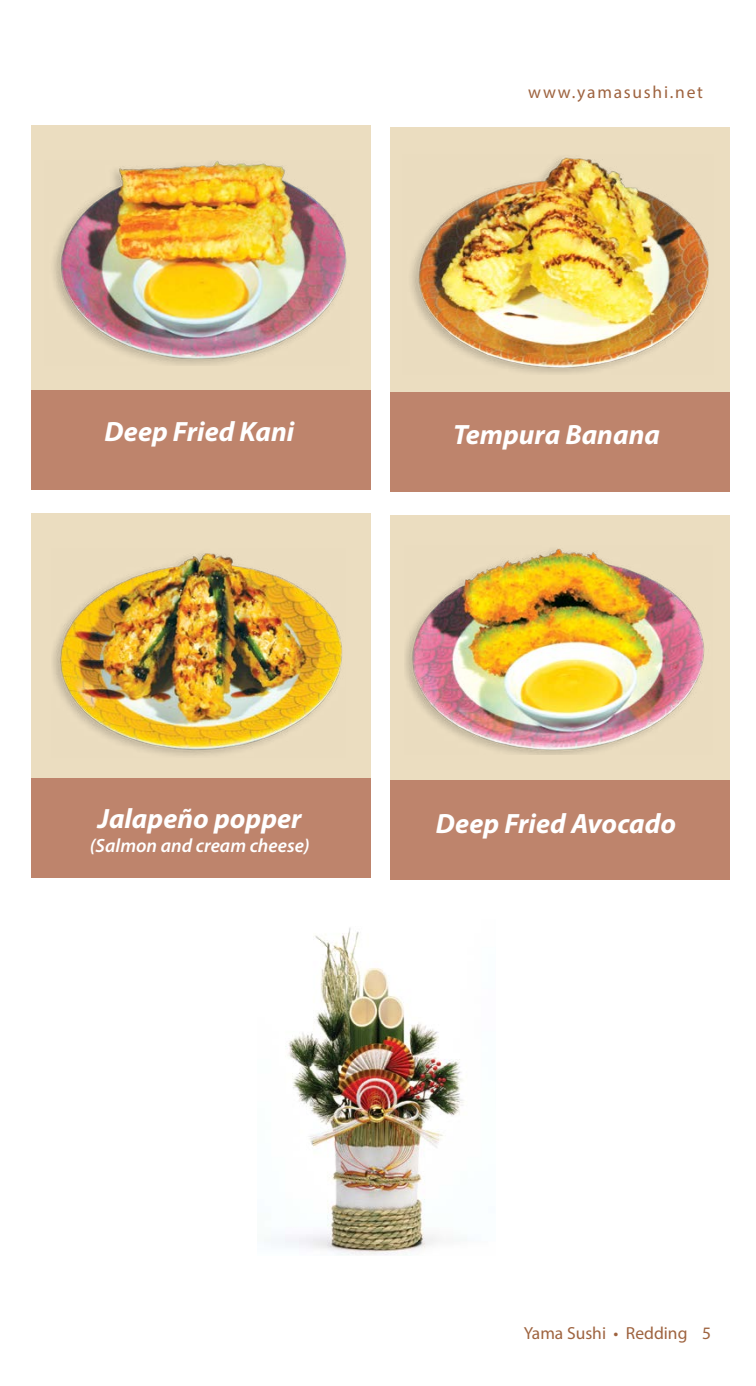
<style>
.page{position:relative;width:756px;height:1386px;background:#fff}
.page>*{position:absolute;margin:0;border:0;box-sizing:border-box;transform-origin:0 0}
.t1{font:italic 700 28px "Myriad Pro";color:#fff}
.t2{font:italic 600 19.25px "Myriad Pro";color:#fff}
.t3{font:17.5px "Myriad Pro";letter-spacing:.005em;color:#9e633f}
.t4{font:17.5px "Myriad Pro";letter-spacing:.1em;color:#9e633f}
</style>
<div class="page">
<div style="left:31px;top:125px;width:340px;height:279px;background:#ebddc0"></div>
<div style="left:31px;top:390px;width:340px;height:99px;background:#be846c"></div>
<div style="left:31px;top:513px;width:340px;height:279px;background:#ebddc0"></div>
<div style="left:31px;top:778px;width:340px;height:100px;background:#be846c"></div>
<div style="left:391px;top:127px;width:339px;height:278px;background:#ebddc0"></div>
<div style="left:391px;top:392px;width:339px;height:99px;background:#be846c"></div>
<div style="left:391px;top:515px;width:339px;height:279px;background:#ebddc0"></div>
<div style="left:391px;top:780px;width:339px;height:99px;background:#be846c"></div>
<img style="left:53px;top:161px;width:294px;height:204px">
<img style="left:405px;top:548px;width:300px;height:207px">
<img style="left:53px;top:553px;width:289px;height:203px">
<img style="left:411px;top:157px;width:298px;height:216px">
<img style="left:271px;top:928px;width:193px;height:327px">
<p class="t1" style="left:105px;top:413px;width:191px">Deep Fried Kani</p>
<p class="t4" style="left:528px;top:81px;width:176px">www.yamasushi.net</p>
<p class="t1" style="left:453px;top:417px;width:208px">Tempura Banana</p>
<p class="t1" style="left:98px;top:800px;width:205px">Jalapeño popper</p>
<p class="t1" style="left:436px;top:805px;width:242px">Deep Fried Avocado</p>
<p class="t2" style="left:90px;top:834px;width:221px">(Salmon and cream cheese)</p>
<p class="t3" style="left:524px;top:1322px;width:189px">Yama Sushi • Redding 5</p>
</div>
